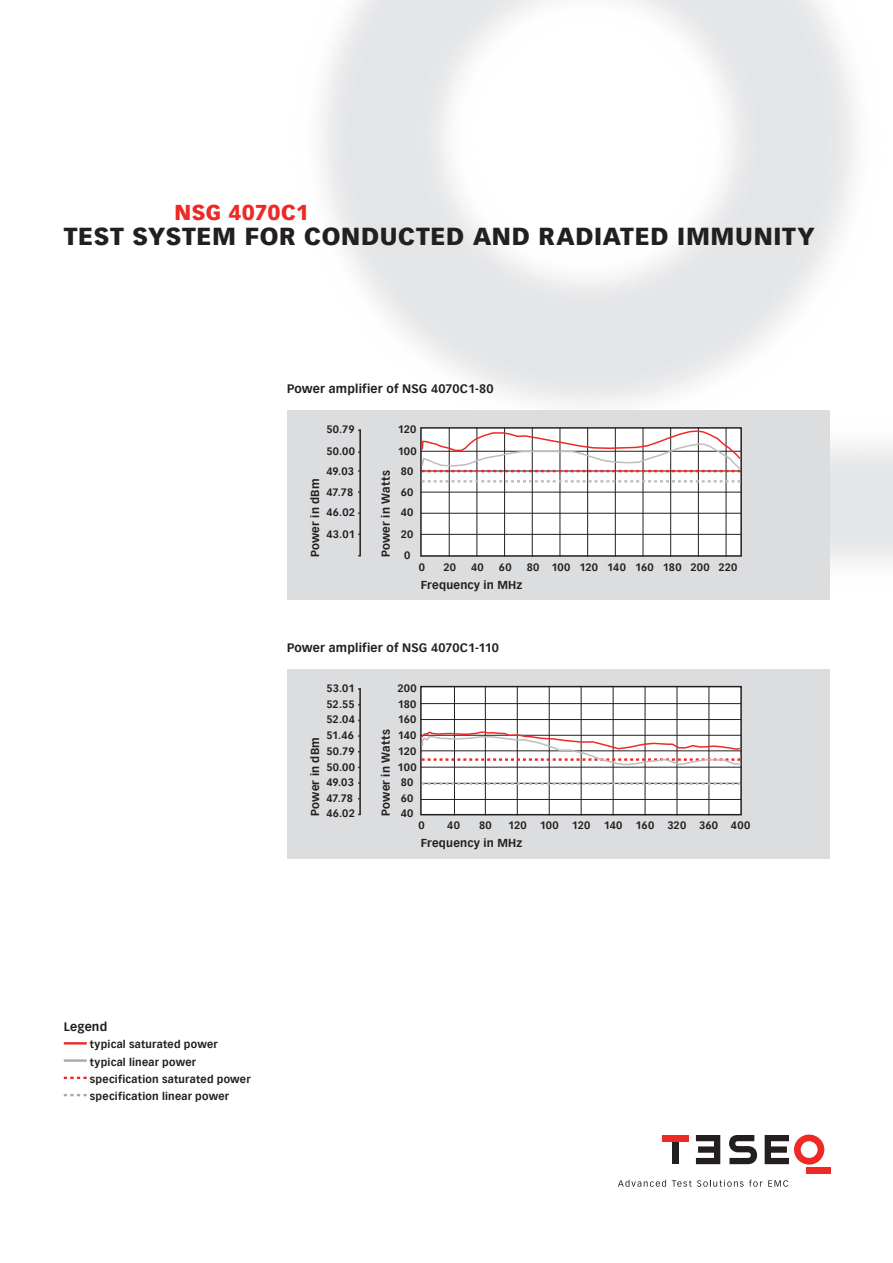
<style>
.page{position:relative;width:893px;height:1263px;background:#fff}
.page>*{position:absolute;margin:0;border:0;box-sizing:border-box;transform-origin:0 0}
.t1{font:900 24px "Vectora Com";letter-spacing:.03em;color:#231f20}
.t2{font:900 21px "Vectora Com";letter-spacing:.025em;color:#ee2926}
.t3{font:700 12px "Vectora Com";letter-spacing:.015em;color:#231f20}
.t4{font:700 11.25px "Vectora Com";letter-spacing:.02em;color:#231f20}
.t5{font:700 10.5px/15.6px "Vectora Com";letter-spacing:.02em;color:#231f20}
</style>
<div class="page">
<div style="left:806px;top:1167px;width:24px;height:6px;background:#ee2926"></div>
<svg style="left:765px;top:1134px;width:59px;height:30px"></svg>
<svg style="left:696px;top:1135px;width:24px;height:29px"></svg>
<div style="left:672px;top:1141px;width:7px;height:23px;background:#231f20"></div>
<div style="left:662px;top:1135px;width:27px;height:6px;background:#ee2926"></div>
<svg style="left:618px;top:1180px;width:48px;height:7px"></svg>
<svg style="left:672px;top:1180px;width:90px;height:7px"></svg>
<svg style="left:768px;top:1180px;width:20px;height:7px"></svg>
<svg style="left:729px;top:1135px;width:28px;height:29px"></svg>
<hr style="left:64px;top:1042px;width:23px;height:2px;background:#ee2926">
<hr style="left:64px;top:1059px;width:23px;height:3px;background:#a8a9ad">
<svg style="left:64px;top:1077px;width:23px;height:2px"></svg>
<svg style="left:64px;top:1094px;width:23px;height:2px"></svg>
<div style="left:287px;top:410px;width:542px;height:190px;background:#dcdddf"></div>
<div style="left:421px;top:428px;width:320px;height:128px;background:#fff"></div>
<div style="left:420px;top:427px;width:322px;height:130px;border:2px solid #231f20"></div>
<hr style="left:449px;top:428px;width:1px;height:129px;background:#231f20">
<hr style="left:643px;top:428px;width:1px;height:129px;background:#231f20">
<hr style="left:670px;top:428px;width:1px;height:129px;background:#231f20">
<hr style="left:726px;top:428px;width:1px;height:129px;background:#231f20">
<hr style="left:698px;top:428px;width:1px;height:129px;background:#231f20">
<hr style="left:477px;top:428px;width:1px;height:129px;background:#231f20">
<hr style="left:504px;top:428px;width:1px;height:129px;background:#231f20">
<hr style="left:532px;top:428px;width:1px;height:129px;background:#231f20">
<hr style="left:560px;top:428px;width:1px;height:129px;background:#231f20">
<hr style="left:615px;top:428px;width:1px;height:129px;background:#231f20">
<hr style="left:587px;top:428px;width:1px;height:129px;background:#231f20">
<hr style="left:421px;top:513px;width:320px;height:1px;background:#231f20">
<hr style="left:421px;top:492px;width:320px;height:1px;background:#231f20">
<hr style="left:421px;top:534px;width:320px;height:1px;background:#231f20">
<svg style="left:422px;top:480px;width:318px;height:3px"></svg>
<svg style="left:420px;top:429px;width:322px;height:43px"></svg>
<hr style="left:359px;top:429px;width:2px;height:127px;background:#231f20">
<div style="left:287px;top:669px;width:542px;height:190px;background:#dcdddf"></div>
<div style="left:421px;top:687px;width:320px;height:128px;background:#fff"></div>
<div style="left:420px;top:686px;width:322px;height:129px;border:2px solid #231f20"></div>
<hr style="left:454px;top:686px;width:1px;height:129px;background:#231f20">
<hr style="left:645px;top:686px;width:1px;height:129px;background:#231f20">
<hr style="left:677px;top:686px;width:1px;height:129px;background:#231f20">
<hr style="left:709px;top:686px;width:1px;height:129px;background:#231f20">
<hr style="left:485px;top:686px;width:1px;height:129px;background:#231f20">
<hr style="left:517px;top:686px;width:1px;height:129px;background:#231f20">
<hr style="left:549px;top:686px;width:1px;height:129px;background:#231f20">
<hr style="left:581px;top:686px;width:1px;height:129px;background:#231f20">
<hr style="left:613px;top:686px;width:1px;height:129px;background:#231f20">
<hr style="left:420px;top:703px;width:321px;height:1px;background:#231f20">
<hr style="left:420px;top:719px;width:321px;height:1px;background:#231f20">
<hr style="left:420px;top:767px;width:321px;height:1px;background:#231f20">
<hr style="left:420px;top:783px;width:321px;height:1px;background:#231f20">
<hr style="left:420px;top:799px;width:321px;height:1px;background:#231f20">
<svg style="left:422px;top:782px;width:318px;height:3px"></svg>
<hr style="left:359px;top:688px;width:2px;height:127px;background:#231f20">
<svg style="left:420px;top:731px;width:322px;height:35px"></svg>
<h2 class="t2" style="left:174px;top:200px;width:136px">NSG 4070C1</h2>
<h1 class="t1" style="left:64px;top:221px;width:752px">TEST SYSTEM FOR CONDUCTED AND RADIATED IMMUNITY</h1>
<p class="t3" style="left:287px;top:381px;width:208px">Power amplifier of NSG 4070C1-80</p>
<p class="t5" style="left:326px;top:422px;width:30px">50.79</p>
<p class="t5" style="left:326px;top:461px;width:29px;line-height:20.9px">49.03<br>47.78</p>
<p class="t5" style="left:326px;top:501px;width:30px;line-height:21.9px">46.02<br>43.01</p>
<p class="t5" style="left:326px;top:444px;width:30px">50.00</p>
<p class="t4" style="left:308px;top:557px;width:80px;rotate:-90deg">Power in dBm</p>
<p class="t4" style="left:379px;top:557px;width:88px;rotate:-90deg">Power in Watts</p>
<p class="t5" style="left:398px;top:422px;width:20px">120</p>
<p class="t5" style="left:398px;top:441px;width:21px;line-height:19.8px;text-align:center">100<br>80</p>
<p class="t5" style="left:401px;top:482px;width:14px;line-height:19.8px">60<br>40</p>
<p class="t5" style="left:401px;top:523px;width:14px;line-height:21.5px;text-align:center">20<br>0</p>
<p class="t5" style="left:419px;top:559px;width:8px">0</p>
<p class="t5" style="left:443px;top:559px;width:14px">20</p>
<p class="t5" style="left:471px;top:559px;width:14px">40</p>
<p class="t5" style="left:499px;top:559px;width:14px">60</p>
<p class="t5" style="left:527px;top:559px;width:212px">80 100 120 140 160 180 200 220</p>
<p class="t4" style="left:421px;top:578px;width:103px">Frequency in MHz</p>
<p class="t3" style="left:287px;top:640px;width:214px">Power amplifier of NSG 4070C1-110</p>
<p class="t5" style="left:326px;top:680px;width:30px">53.01<br>52.55</p>
<p class="t5" style="left:326px;top:728px;width:30px">51.46<br>50.79<br>50.00<br>49.03<br>47.78<br>46.02</p>
<p class="t5" style="left:326px;top:712px;width:30px">52.04</p>
<p class="t4" style="left:308px;top:816px;width:80px;rotate:-90deg">Power in dBm</p>
<p class="t4" style="left:379px;top:816px;width:88px;rotate:-90deg">Power in Watts</p>
<p class="t5" style="left:397px;top:680px;width:21px">200</p>
<p class="t5" style="left:398px;top:696px;width:20px">180<br>160</p>
<p class="t5" style="left:398px;top:728px;width:20px">140</p>
<p class="t5" style="left:398px;top:759px;width:21px">100</p>
<p class="t5" style="left:401px;top:790px;width:14px">60</p>
<p class="t5" style="left:398px;top:743px;width:20px">120</p>
<p class="t5" style="left:401px;top:775px;width:14px">80</p>
<p class="t5" style="left:401px;top:806px;width:14px">40</p>
<p class="t5" style="left:419px;top:818px;width:8px">0</p>
<p class="t5" style="left:447px;top:818px;width:14px">40</p>
<p class="t5" style="left:479px;top:818px;width:14px">80</p>
<p class="t5" style="left:508px;top:818px;width:84px">120 100 120</p>
<p class="t5" style="left:604px;top:818px;width:20px">140</p>
<p class="t5" style="left:636px;top:818px;width:20px">160</p>
<p class="t5" style="left:667px;top:818px;width:84px">320 360 400</p>
<p class="t4" style="left:421px;top:836px;width:103px">Frequency in MHz</p>
<p class="t3" style="left:64px;top:1019px;width:45px">Legend</p>
<p class="t5" style="left:90px;top:1036px;width:162px;line-height:17.2px">typical saturated power typical linear power specification saturated power specification linear power</p>
</div>
